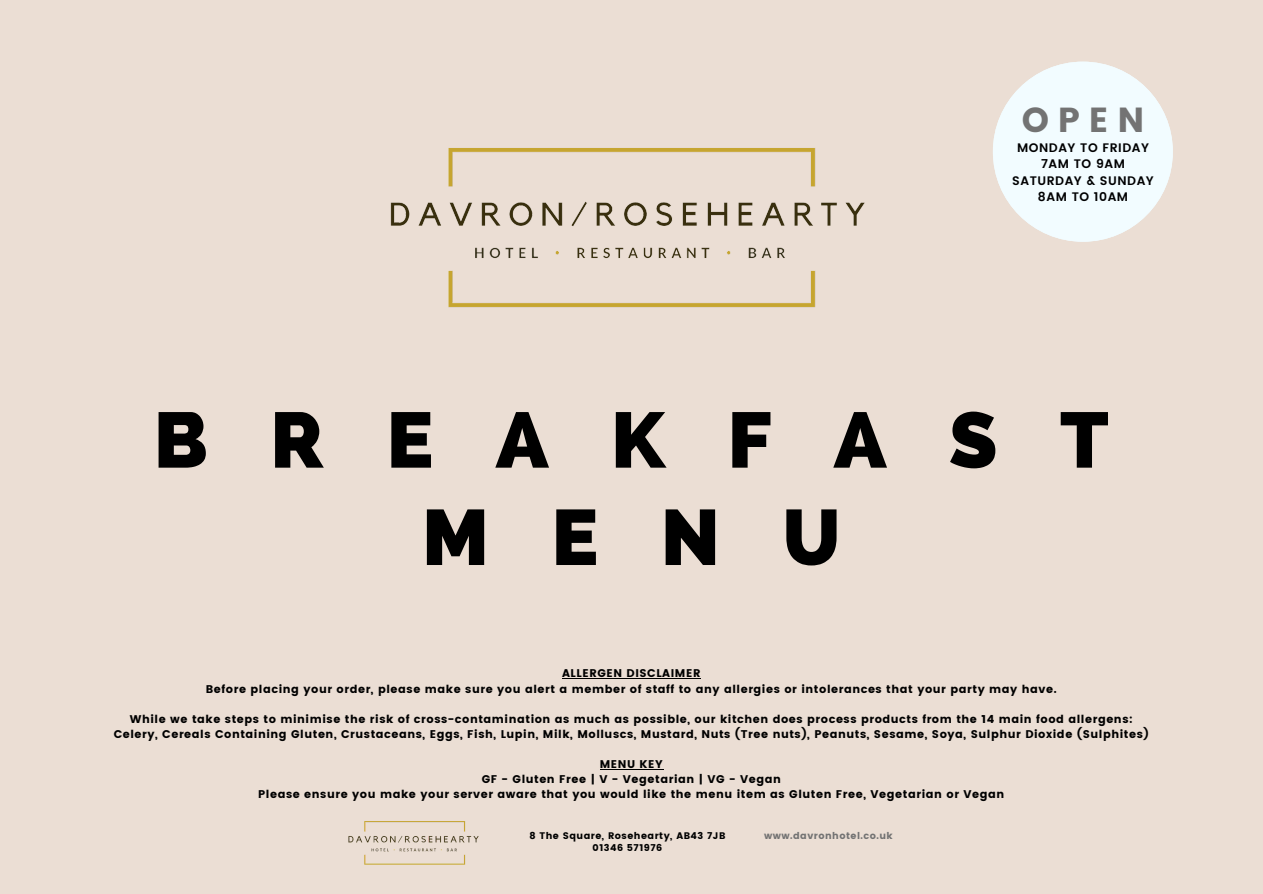
<style>
.page{position:relative;width:1263px;height:894px;background:#fff}
.page>*{position:absolute;margin:0;border:0;box-sizing:border-box;transform-origin:0 0}
.t1{font:800 78.3px "Raleway";letter-spacing:.8em;color:#000}
.t2{font:34.65px "Poppins";color:#737373}
.t3{font:600 12.3px "Poppins";letter-spacing:.045em;color:#000}
.t4{font:11.1px "Poppins";letter-spacing:.05em;color:#000}
.t5{font:9.6px "Poppins";letter-spacing:.05em;color:#000}
.t6{font:9.6px "Poppins";letter-spacing:.05em;color:#737373}
</style>
<div class="page">
<div style="left:0;top:0;width:1263px;height:893px;background:#ebded4"></div>
<div style="left:993px;top:62px;width:180px;height:180px;background:#f2fcff;border-radius:50%"></div>
<img style="left:348px;top:821px;width:131px;height:44px">
<img style="left:390px;top:148px;width:475px;height:160px">
<hr style="left:562px;top:678px;width:139px;height:1px;background:#000">
<hr style="left:600px;top:768px;width:63px;height:1px;background:#000">
<p class="t2" style="left:1022px;top:99px;width:124px">OPEN</p>
<p class="t3" style="left:1017px;top:140px;width:133px">MONDAY TO FRIDAY</p>
<p class="t3" style="left:1041px;top:157px;width:85px">7AM TO 9AM</p>
<p class="t3" style="left:1012px;top:173px;width:143px">SATURDAY &amp; SUNDAY</p>
<p class="t3" style="left:1038px;top:190px;width:92px">8AM TO 10AM</p>
<p class="t1" style="left:154px;top:394px;width:956px">BREAKFAST</p>
<p class="t1" style="left:422px;top:491px;width:420px">MENU</p>
<p class="t4" style="left:562px;top:667px;width:140px">ALLERGEN DISCLAIMER</p>
<p class="t4" style="left:206px;top:682px;width:852px">Before placing your order, please make sure you alert a member of staff to any allergies or intolerances that your party may have.</p>
<p class="t4" style="left:130px;top:712px;width:1004px">While we take steps to minimise the risk of cross-contamination as much as possible, our kitchen does process products from the 14 main food allergens:</p>
<p class="t4" style="left:114px;top:727px;width:1037px">Celery, Cereals Containing Gluten, Crustaceans, Eggs, Fish, Lupin, Milk, Molluscs, Mustard, Nuts (Tree nuts), Peanuts, Sesame, Soya, Sulphur Dioxide (Sulphites)</p>
<p class="t4" style="left:600px;top:757px;width:65px">MENU KEY</p>
<p class="t4" style="left:482px;top:772px;width:301px">GF - Gluten Free | V - Vegetarian | VG - Vegan</p>
<p class="t4" style="left:258px;top:787px;width:748px">Please ensure you make your server aware that you would like the menu item as Gluten Free, Vegetarian or Vegan</p>
<p class="t5" style="left:529px;top:829px;width:197px">8 The Square, Rosehearty, AB43 7JB</p>
<p class="t5" style="left:593px;top:842px;width:71px">01346 571976</p>
<p class="t6" style="left:764px;top:829px;width:130px">www.davronhotel.co.uk</p>
</div>
